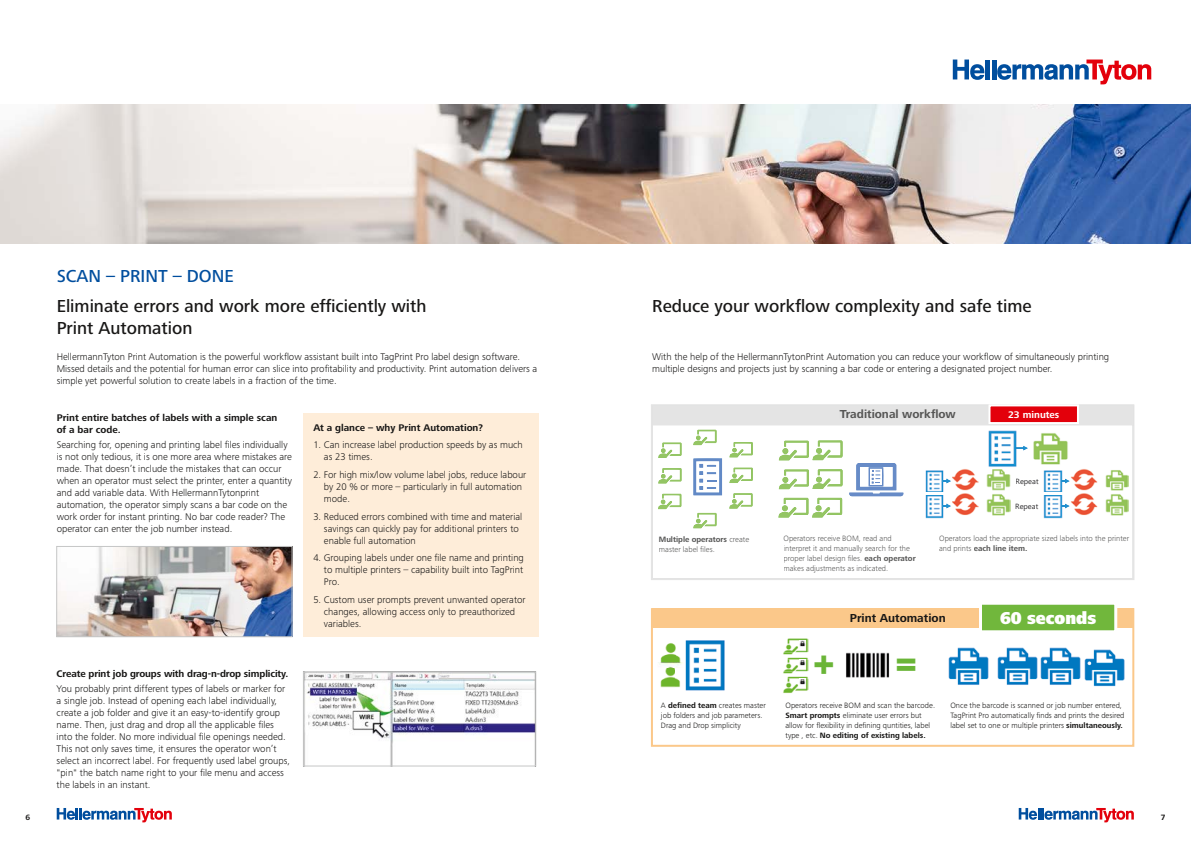
<style>
.page{position:relative;width:1191px;height:842px;background:#fff}
.page>*{position:absolute;margin:0;border:0;box-sizing:border-box;transform-origin:0 0}
.t1{font:39.1px "Impact";color:#6ab537}
.t2{font:500 18px/22px "Frutiger Next LTW1 G";color:#181716}
.t3{font:500 18px "Frutiger Next LTW1 G";color:#004e9e}
.t4{font:900 17.8px "Frutiger Next LTW1 G";color:#fff;scale:.92 1}
.t5{font:700 12px "Frutiger Next LTW1 G";color:#565655}
.t6{font:700 12px "Frutiger Next LTW1 G";color:#181716}
.t7{font:300 10px/12px "Frutiger Next LTW1 G";color:#181716}
.t8{font:700 10px/12px "Frutiger Next LTW1 G";color:#181716}
.t9{font:700 10px "Frutiger Next LTW1 G";color:#fff}
.t10{font:300 8px/10px "Frutiger Next LTW1 G";color:#181716}
.t11{font:300 8px/10px "Frutiger Next LTW1 G";color:#565655}
.t12{font:700 8px "Frutiger Next LTW1 G";color:#181716}
.t13{font:7.5px "Segoe UI";color:#2c2b2d}
.s1{font-weight:700}
</style>
<div class="page">
<svg style="left:57px;top:808px;width:115px;height:14px"></svg>
<svg style="left:1018px;top:808px;width:115px;height:14px"></svg>
<img style="left:0;top:104px;width:1191px;height:139px">
<img style="left:58px;top:548px;width:232px;height:87px">
<div style="left:56px;top:546px;width:236px;height:91px;border:1px solid #c5c6c6"></div>
<img style="left:659px;top:643px;width:17px;height:45px">
<img style="left:676px;top:640px;width:49px;height:51px">
<img style="left:659px;top:663px;width:17px;height:4px">
<svg style="left:676px;top:663px;width:8px;height:4px"></svg>
<img style="left:784px;top:638px;width:24px;height:14px">
<svg style="left:799px;top:640px;width:6px;height:6px"></svg>
<img style="left:784px;top:660px;width:24px;height:11px">
<img style="left:783px;top:652px;width:25px;height:8px">
<svg style="left:799px;top:659px;width:6px;height:6px"></svg>
<img style="left:783px;top:679px;width:25px;height:14px">
<img style="left:783px;top:671px;width:25px;height:8px">
<svg style="left:799px;top:678px;width:6px;height:6px"></svg>
<img style="left:846px;top:652px;width:44px;height:26px">
<img style="left:948px;top:647px;width:41px;height:38px">
<img style="left:997px;top:647px;width:84px;height:38px">
<img style="left:1084px;top:649px;width:41px;height:38px">
<div style="left:651px;top:608px;width:483px;height:139px;border:2px solid #fbc88a"></div>
<div style="left:652px;top:608px;width:481px;height:19px;background:#fbc88a"></div>
<div style="left:980px;top:603px;width:135px;height:29px;background:#71b73c"></div>
<div style="left:979px;top:602px;width:138px;height:31px;border:3px solid #fff"></div>
<div style="left:985px;top:60px;width:5px;height:19px;background:#004e9e"></div>
<hr style="left:992px;top:60px;width:4px;height:19px;background:#004e9e">
<svg style="left:952px;top:60px;width:32px;height:20px"></svg>
<svg style="left:997px;top:60px;width:154px;height:24px"></svg>
<div style="left:303px;top:413px;width:236px;height:224px;background:#feedd9"></div>
<img style="left:305px;top:674px;width:229px;height:90px">
<div style="left:303px;top:672px;width:233px;height:94px;border:1px solid #c5c6c6"></div>
<svg style="left:651px;top:404px;width:483px;height:176px"></svg>
<svg style="left:652px;top:406px;width:481px;height:122px"></svg>
<div style="left:839px;top:409px;width:116px;height:9px;background:#e4e4e4"></div>
<div style="left:659px;top:536px;width:68px;height:8px;background:#fff"></div>
<div style="left:727px;top:537px;width:22px;height:5px;background:#fff"></div>
<div style="left:659px;top:546px;width:56px;height:6px;background:#fff"></div>
<div style="left:989px;top:405px;width:89px;height:18px;background:#e3000b"></div>
<div style="left:988px;top:404px;width:91px;height:20px;border:2px solid #fff"></div>
<h2 class="t3" style="left:57px;top:266px;width:178px">SCAN – PRINT – DONE</h2>
<h2 class="t2" style="left:57px;top:296px;width:371px">Eliminate errors and work more efficiently with<br>Print Automation</h2>
<p class="t7" style="left:57px;top:351px;width:482px">HellermannTyton Print Automation is the powerful workflow assistant built into TagPrint Pro label design software.<br>Missed details and the potential for human error can slice into profitability and productivity. Print automation delivers a simple yet powerful solution to create labels in a fraction of the time.</p>
<p class="t8" style="left:57px;top:412px;width:222px">Print entire batches of labels with a simple scan of a bar code.</p>
<p class="t7" style="left:57px;top:438px;width:237px">Searching for, opening and printing label files individually is not only tedious, it is one more area where mistakes are made. That doesn’t include the mistakes that can occur when an operator must select the printer, enter a quantity and add variable data. With HellermannTytonprint automation, the operator simply scans a bar code on the work order for instant printing. No bar code reader? The operator can enter the job number instead.</p>
<p class="t8" style="left:313px;top:422px;width:171px">At a glance – why Print Automation?</p>
<p class="t7" style="left:324px;top:439px;width:200px;text-indent:-11px">1. Can increase label production speeds by as much as 23 times.</p>
<p class="t7" style="left:324px;top:469px;width:204px;text-indent:-11px">2. For high mix/low volume label jobs, reduce labour by 20 % or more – particularly in full automation mode.</p>
<p class="t7" style="left:324px;top:510px;width:200px;text-indent:-11px">3. Reduced errors combined with time and material savings can quickly pay for additional printers to enable full automation</p>
<p class="t7" style="left:324px;top:552px;width:201px;text-align:justify;text-indent:-11px">4. Grouping labels under one file name and printing to multiple printers – capability built into TagPrint Pro.</p>
<p class="t7" style="left:324px;top:594px;width:203px;text-indent:-11px">5. Custom user prompts prevent unwanted operator changes, allowing access only to preauthorized variables.</p>
<p class="t8" style="left:57px;top:668px;width:233px">Create print job groups with drag-n-drop simplicity.</p>
<p class="t7" style="left:57px;top:683px;width:235px">You probably print different types of labels or marker for a single job. Instead of opening each label individually, create a job folder and give it an easy-to-identify group name. Then, just drag and drop all the applicable files into the folder. No more individual file openings needed.<br>This not only saves time, it ensures the operator won’t select an incorrect label. For frequently used label groups, "pin" the batch name right to your file menu and access the labels in an instant.</p>
<h2 class="t2" style="left:652px;top:296px;width:381px">Reduce your workflow complexity and safe time</h2>
<p class="t7" style="left:652px;top:351px;width:458px">With the help of the HellermannTytonPrint Automation you can reduce your workflow of simultaneously printing multiple designs and projects just by scanning a bar code or entering a designated project number.</p>
<p class="t11" style="left:659px;top:534px;width:92px"><span class="s1">Multiple operators</span> create master label files.</p>
<p class="t5" style="left:839px;top:407px;width:117px">Traditional workflow</p>
<p class="t9" style="left:1008px;top:409px;width:53px">23 minutes</p>
<p class="t13" style="left:1015px;top:474px;width:25px">Repeat</p>
<p class="t13" style="left:1015px;top:499px;width:25px">Repeat</p>
<p class="t11" style="left:783px;top:533px;width:134px">Operators receive BOM, read and interpret it and manually search for the proper label design files. <span class="s1">each operator </span>makes adjustments as indicated.</p>
<p class="t11" style="left:939px;top:533px;width:192px">Operators load the appropriate sized labels into the printer and prints <span class="s1">each line item.</span></p>
<p class="t6" style="left:849px;top:611px;width:97px">Print Automation</p>
<h3 class="t4" style="left:1000px;top:608px;width:106px">60 seconds</h3>
<h1 class="t1" style="left:813px;top:634px;width:22px">+</h1>
<h1 class="t1" style="left:895px;top:634px;width:22px">=</h1>
<p class="t10" style="left:661px;top:700px;width:106px">A <span class="s1">defined team</span> creates master job folders and job parameters.<br>Drag and Drop simplicity</p>
<p class="t10" style="left:785px;top:700px;width:151px">Operators receive BOM and scan the barcode.<br><span class="s1">Smart prompts</span> eliminate user errors but allow for flexibility in defining quntities, label type , etc. <span class="s1">No editing of existing labels.</span></p>
<p class="t10" style="left:950px;top:700px;width:175px">Once the barcode is scanned or job number entered,<br>TagPrint Pro automatically finds and prints the desired label set to one or multiple printers <span class="s1">simultaneously.</span></p>
<p class="t12" style="left:26px;top:812px;width:6px">6</p>
<p class="t12" style="left:1160px;top:812px;width:6px">7</p>
</div>
